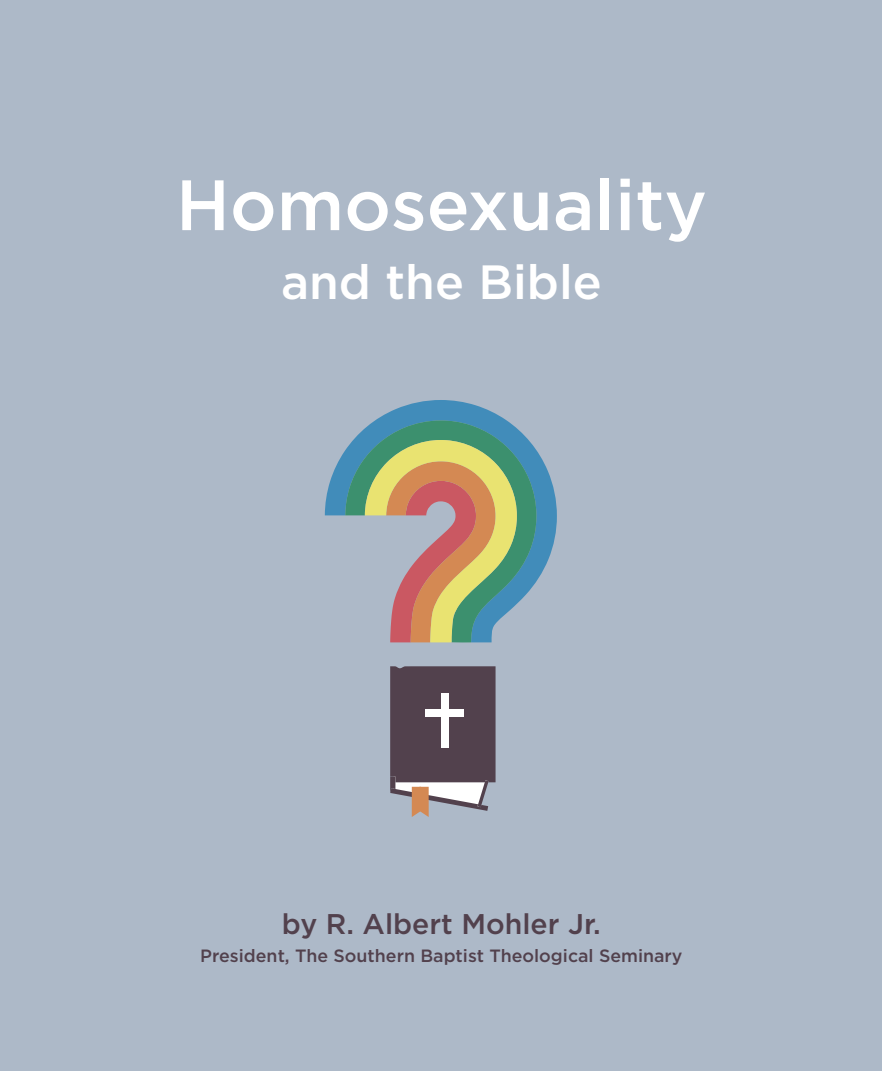
<style>
.page{position:relative;width:882px;height:1071px;background:#adb9c8}
.page>*{position:absolute;margin:0;border:0;box-sizing:border-box;transform-origin:0 0}
.t1{font:500 71.23px "Gotham";color:#fff}
.t2{font:500 47.95px "Gotham";color:#fff}
.t3{font:500 28.53px "Gotham";color:#52414d}
.t4{font:500 17.85px "Gotham";color:#52414d}
</style>
<div class="page">
<p class="t1" style="left:176px;top:158px;width:533px">Homosexuality</p>
<p class="t2" style="left:281px;top:250px;width:322px">and the Bible</p>
<p class="t3" style="left:282px;top:905px;width:320px">by R. Albert Mohler Jr.</p>
<p class="t4" style="left:200px;top:944px;width:484px">President, The Southern Baptist Theological Seminary</p>
</div>
